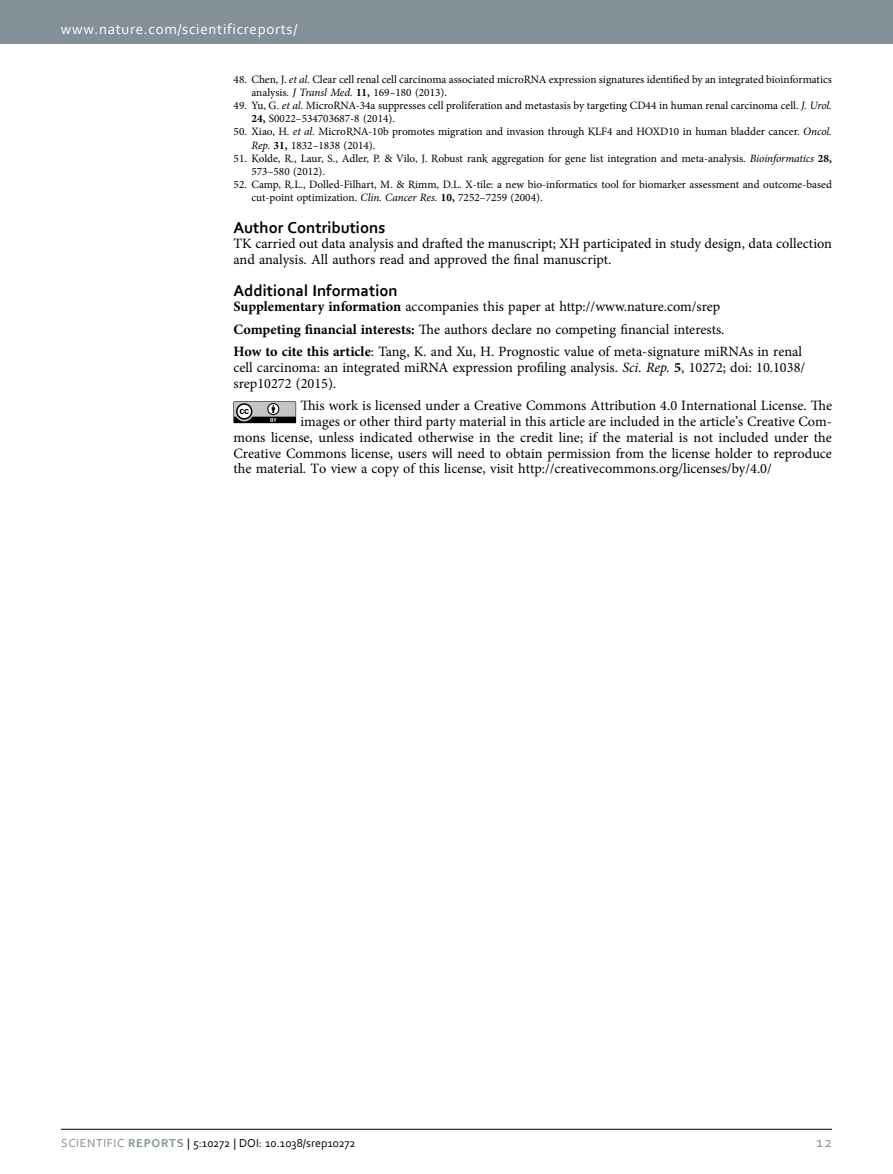
<style>
.page{position:relative;width:893px;height:1174px;background:#fff}
.page>*{position:absolute;margin:0;border:0;box-sizing:border-box;transform-origin:0 0}
.t1{font:700 16.5px "Corbel";color:#000}
.t2{font:15px "Corbel";letter-spacing:.045em;color:#fff}
.t3{font:15px "Corbel";color:#839097}
.t4{font:14.25px/15.8px "Minion Pro";color:#000}
.t5{font:12px "Corbel";color:#000}
.t6{font:11.25px/13.2px "Minion Pro";color:#000}
.s1{font-style:italic}
.s2{font-weight:700}
.s3{color:#839097}
.s4{font-weight:700;color:#839097}
</style>
<div class="page">
<div style="left:0;top:0;width:893px;height:43px;background:#839097"></div>
<hr style="left:61px;top:1129px;width:771px;height:1px;background:#000">
<svg style="left:233px;top:401px;width:63px;height:22px"></svg>
<p class="t2" style="left:61px;top:19px;width:238px">www.nature.com/scientificreports/</p>
<p class="t6" style="left:251px;top:73px;width:582px;text-indent:-18px">48. Chen, J. <span class="s1">et al.</span> Clear cell renal cell carcinoma associated microRNA expression signatures identified by an integrated bioinformatics analysis. <span class="s1">J Transl Med.</span> <span class="s2">11,</span> 169–180 (2013).</p>
<p class="t6" style="left:251px;top:99px;width:582px;text-indent:-18px">49. Yu, G. <span class="s1">et al.</span> MicroRNA-34a suppresses cell proliferation and metastasis by targeting CD44 in human renal carcinoma cell. <span class="s1">J. Urol.<br></span><span class="s2">24,</span> S0022–534703687-8 (2014).</p>
<p class="t6" style="left:251px;top:125px;width:582px;text-indent:-18px">50. Xiao, H. <span class="s1">et al.</span> MicroRNA-10b promotes migration and invasion through KLF4 and HOXD10 in human bladder cancer. <span class="s1">Oncol.<br>Rep.</span> <span class="s2">31,</span> 1832–1838 (2014).</p>
<p class="t6" style="left:251px;top:152px;width:582px;text-indent:-18px">51. Kolde, R., Laur, S., Adler, P. &amp; Vilo, J. Robust rank aggregation for gene list integration and meta-analysis. <span class="s1">Bioinformatics</span> <span class="s2">28,<br></span>573–580 (2012).</p>
<p class="t6" style="left:251px;top:178px;width:582px;text-indent:-18px">52. Camp, R.L., Dolled-Filhart, M. &amp; Rimm, D.L. X-tile: a new bio-informatics tool for biomarker assessment and outcome-based cut-point optimization. <span class="s1">Clin. Cancer Res.</span> <span class="s2">10,</span> 7252–7259 (2004).</p>
<p class="t1" style="left:233px;top:217px;width:153px">Author Contributions</p>
<p class="t4" style="left:233px;top:236px;width:600px">TK carried out data analysis and drafted the manuscript; XH participated in study design, data collection and analysis. All authors read and approved the final manuscript.</p>
<p class="t1" style="left:233px;top:280px;width:166px">Additional Information</p>
<p class="t4" style="left:233px;top:296px;width:570px;line-height:22.5px"><span class="s2">Supplementary information</span> accompanies this paper at http://www.nature.com/srep<br><span class="s2">Competing financial interests:</span> The authors declare no competing financial interests.<br><span class="s2">How to cite this article</span>: Tang, K. and Xu, H. Prognostic value of meta-signature miRNAs in renal</p>
<p class="t4" style="left:233px;top:360px;width:573px">cell carcinoma: an integrated miRNA expression profiling analysis. <span class="s1">Sci. Rep.</span> <span class="s2">5</span>, 10272; doi: 10.1038/ srep10272 (2015).</p>
<p class="t4" style="left:300px;top:398px;width:533px">This work is licensed under a Creative Commons Attribution 4.0 International License. The</p>
<p class="t4" style="left:300px;top:414px;width:533px">images or other third party material in this article are included in the article’s Creative Com-</p>
<p class="t4" style="left:233px;top:429px;width:600px">mons license, unless indicated otherwise in the credit line; if the material is not included under the</p>
<p class="t4" style="left:233px;top:445px;width:600px">Creative Commons license, users will need to obtain permission from the license holder to reproduce</p>
<p class="t4" style="left:233px;top:461px;width:540px">the material. To view a copy of this license, visit http://creativecommons.org/licenses/by/4.0/</p>
<p class="t5" style="left:61px;top:1135px;width:296px"><span class="s3">Scientific</span> <span class="s4">Reports</span> | 5:10272 | DOI : 10.1038/srep10272</p>
<p class="t3" style="left:816px;top:1132px;width:17px">12</p>
</div>
